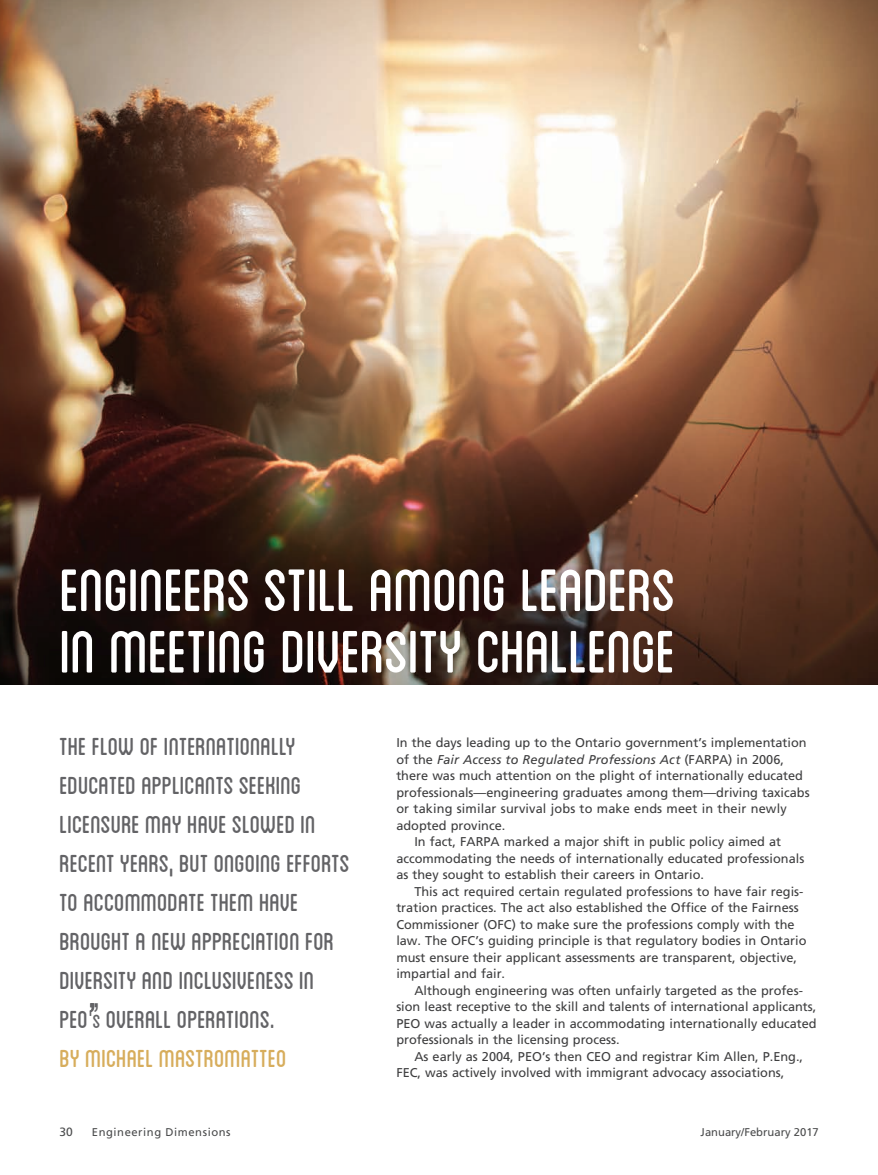
<style>
.page{position:relative;width:878px;height:1175px;background:#fff}
.page>*{position:absolute;margin:0;border:0;box-sizing:border-box;transform-origin:0 0}
.t1{font:84px/61.5px "Blanch Caps";letter-spacing:-.02em;color:#fff}
.t2{font:34.5px/39px "Blanch Caps";letter-spacing:-.01em;color:#636366}
.t3{font:12.75px "Frutiger";color:#3e3e3f}
.t4{font:italic 12.75px "Frutiger";letter-spacing:.01em;color:#3e3e3f}
.t5{font:12px "Frutiger";color:#4b4c4d}
.t6{font:11.25px "Frutiger";letter-spacing:.05em;color:#4b4c4d}
.t7{font:11.25px "Frutiger";color:#4b4c4d}
.s1{font-size:24px}
.s2{font-size:27px}
.s3{color:#d7ad5c}
.s4{font-style:normal}
</style>
<div class="page">
<img style="left:0;top:0;width:878px;height:684px">
<h1 class="t1" style="left:59px;top:556px;width:618px">Engineers still among leaders in meeting diversity challenge</h1>
<p class="t2" style="left:59px;top:725px;width:292px">The flow of internationally educated applicants seeking licensure may have slowed in recent years, but ongoing efforts to accommodate them have brought a new appreciation for diversity and inclusiveness in<br>PEO<span class="s1">'</span><span class="s2">s</span> overall operations.<br><span class="s3">by michael mastromatteo</span></p>
<p class="t3" style="left:396px;top:735px;width:412px">In the days leading up to the Ontario government’s implementation</p>
<p class="t4" style="left:396px;top:752px;width:389px"><span class="s4">of the</span> Fair Access to Regulated Professions Act <span class="s4">(FARPA) in 2006,</span></p>
<p class="t3" style="left:396px;top:768px;width:408px">there was much attention on the plight of internationally educated</p>
<p class="t3" style="left:396px;top:785px;width:415px">professionals—engineering graduates among them—driving taxicabs</p>
<p class="t3" style="left:396px;top:801px;width:392px">or taking similar survival jobs to make ends meet in their newly</p>
<p class="t3" style="left:396px;top:818px;width:110px">adopted province.</p>
<p class="t3" style="left:414px;top:834px;width:368px">In fact, FARPA marked a major shift in public policy aimed at</p>
<p class="t3" style="left:396px;top:851px;width:409px">accommodating the needs of internationally educated professionals</p>
<p class="t3" style="left:396px;top:867px;width:309px">as they sought to establish their careers in Ontario.</p>
<p class="t3" style="left:414px;top:884px;width:390px">This act required certain regulated professions to have fair regis-</p>
<p class="t3" style="left:396px;top:900px;width:404px">tration practices. The act also established the Office of the Fairness</p>
<p class="t3" style="left:396px;top:917px;width:400px">Commissioner (OFC) to make sure the professions comply with the</p>
<p class="t3" style="left:396px;top:933px;width:411px">law. The OFC’s guiding principle is that regulatory bodies in Ontario</p>
<p class="t3" style="left:396px;top:950px;width:402px">must ensure their applicant assessments are transparent, objective,</p>
<p class="t3" style="left:396px;top:966px;width:110px">impartial and fair.</p>
<p class="t3" style="left:414px;top:983px;width:390px">Although engineering was often unfairly targeted as the profes-</p>
<p class="t3" style="left:396px;top:999px;width:421px">sion least receptive to the skill and talents of international applicants,</p>
<p class="t3" style="left:396px;top:1016px;width:422px">PEO was actually a leader in accommodating internationally educated</p>
<p class="t3" style="left:396px;top:1032px;width:225px">professionals in the licensing process.</p>
<p class="t3" style="left:414px;top:1049px;width:390px">As early as 2004, PEO’s then CEO and registrar Kim Allen, P.Eng.,</p>
<p class="t3" style="left:396px;top:1065px;width:389px">FEC, was actively involved with immigrant advocacy associations,</p>
<p class="t5" style="left:59px;top:1124px;width:15px">30</p>
<p class="t6" style="left:92px;top:1125px;width:140px">Engineering Dimensions</p>
<p class="t7" style="left:700px;top:1125px;width:120px">January/February 2017</p>
</div>
